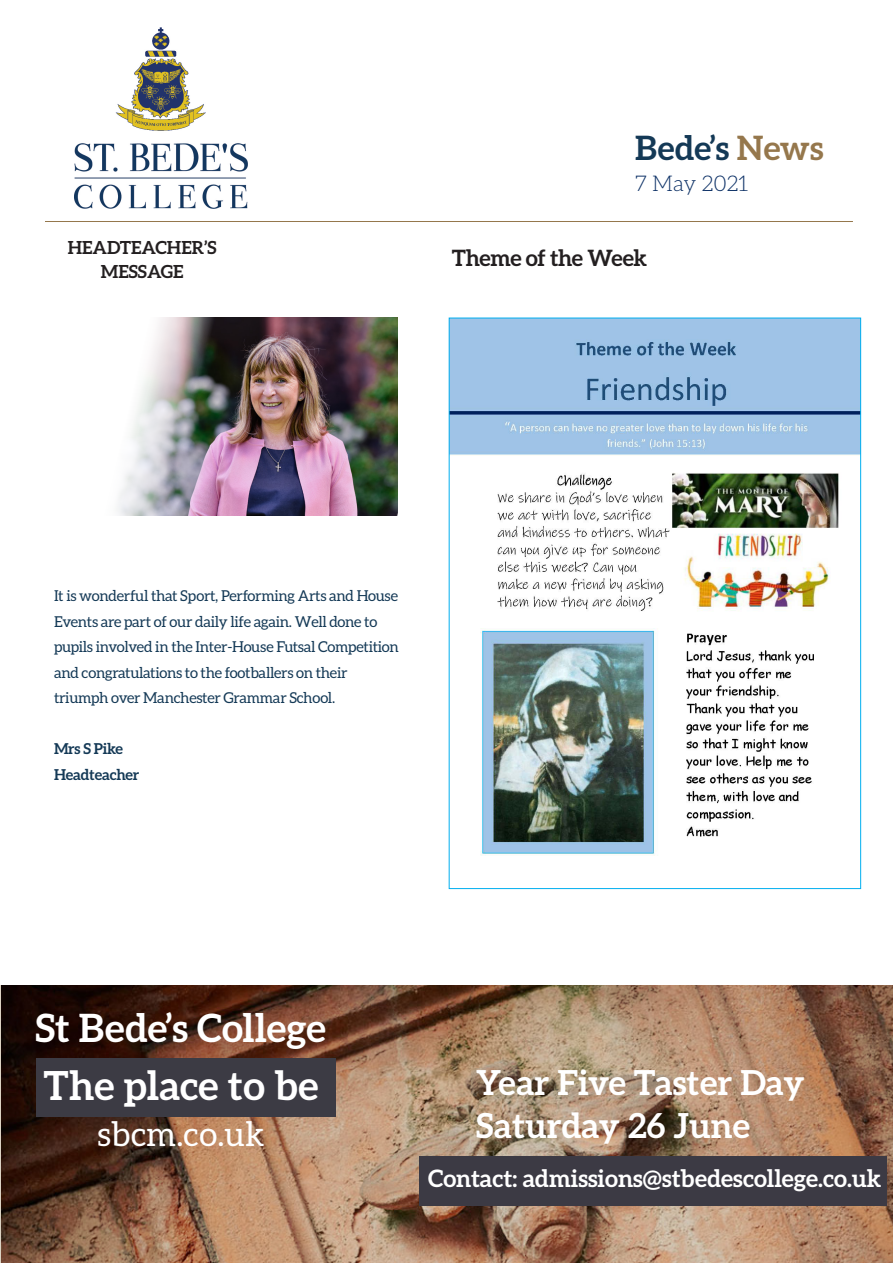
<style>
.page{position:relative;width:893px;height:1263px;background:#fff}
.page>*{position:absolute;margin:0;border:0;box-sizing:border-box;transform-origin:0 0}
.t1{font:700 40.05px "Aleo";color:#fff}
.t2{font:700 39px "Aleo";color:#fff}
.t3{font:700 34.5px "Aleo";color:#fff}
.t4{font:33.75px "Aleo";color:#fff}
.t5{font:700 33.6px "Aleo";color:#143956}
.t6{font:700 24px "Aleo";color:#fff}
.t7{font:700 22.5px "Aleo";letter-spacing:-.02em;color:#231f20}
.t8{font:300 21.75px "Aleo";color:#0d3166}
.t9{font:700 18px "Aleo";color:#231f20}
.t10{font:15px/25.5px "Aleo";letter-spacing:-.02em;color:#143956}
.t11{font:700 15px "Aleo";letter-spacing:-.02em;color:#143956}
.s1{color:#95774c}
</style>
<div class="page">
<hr style="left:45px;top:221px;width:808px;height:1px;background:#95774c">
<img style="left:75px;top:27px;width:172px;height:181px">
<img style="left:117px;top:318px;width:281px;height:198px">
<img style="left:451px;top:320px;width:408px;height:536px">
<svg style="left:0;top:985px;width:893px;height:278px;background:#906c53"></svg>
<div style="left:37px;top:1058px;width:299px;height:58px;background:#3c3b44"></div>
<div style="left:420px;top:1156px;width:467px;height:49px;background:#3c3a44"></div>
<p class="t9" style="left:68px;top:237px;width:150px">HEADTEACHER’S</p>
<p class="t9" style="left:101px;top:261px;width:84px">MESSAGE</p>
<p class="t5" style="left:635px;top:128px;width:190px">Bede’s <span class="s1">News</span></p>
<p class="t8" style="left:635px;top:171px;width:115px">7 May 2021</p>
<p class="t7" style="left:452px;top:245px;width:197px">Theme of the Week</p>
<p class="t10" style="left:54px;top:583px;width:346px">It is wonderful that Sport, Performing Arts and House Events are part of our daily life again. Well done to pupils involved in the Inter-House Futsal Competition and congratulations to the footballers on their triumph over Manchester Grammar School.</p>
<p class="t11" style="left:54px;top:740px;width:70px">Mrs S Pike</p>
<p class="t11" style="left:54px;top:765px;width:87px">Headteacher</p>
<p class="t2" style="left:35px;top:1005px;width:292px">St Bede’s College</p>
<p class="t1" style="left:44px;top:1062px;width:276px">The place to be</p>
<p class="t4" style="left:97px;top:1114px;width:169px">sbcm.co.uk</p>
<p class="t3" style="left:476px;top:1063px;width:330px">Year Five Taster Day</p>
<p class="t3" style="left:476px;top:1105px;width:275px">Saturday 26 June</p>
<p class="t6" style="left:428px;top:1164px;width:455px">Contact: admissions@stbedescollege.co.uk</p>
</div>
